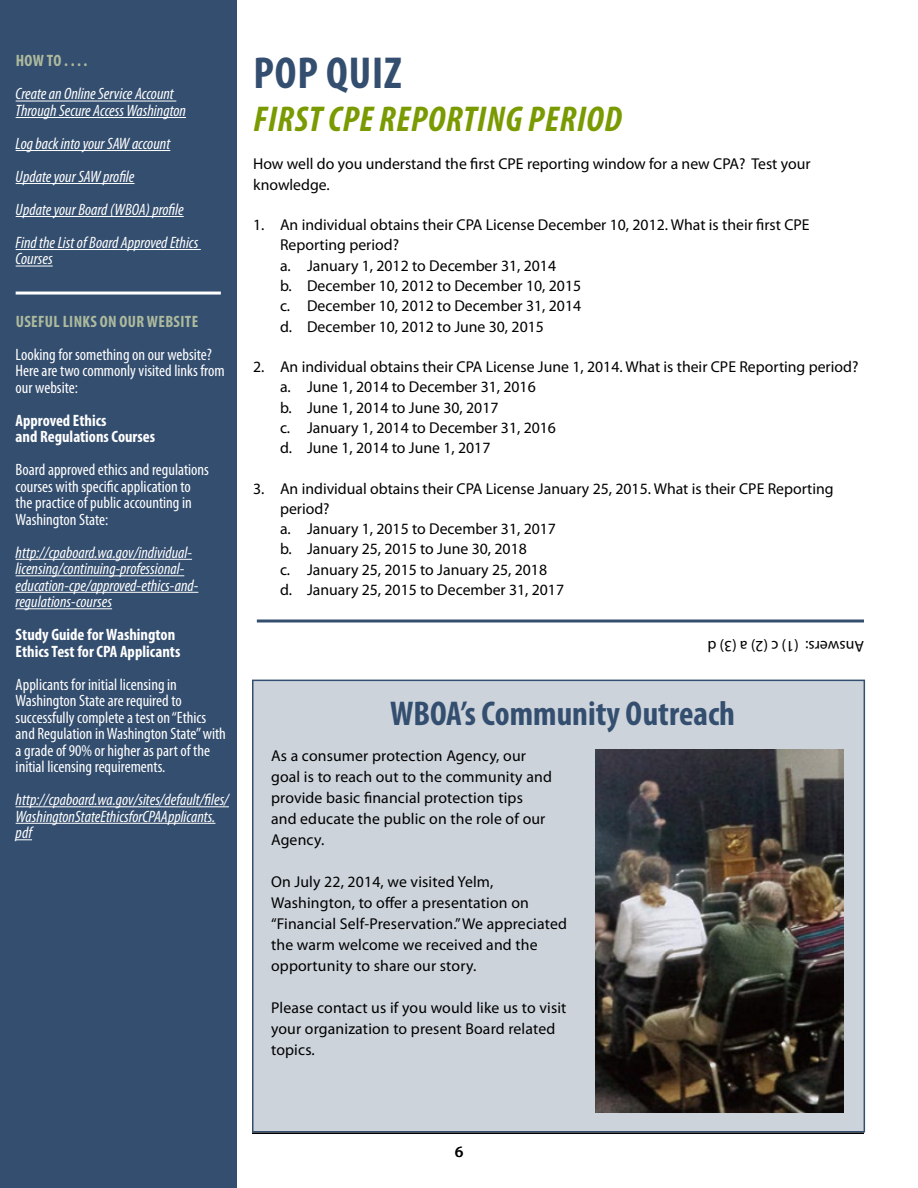
<style>
.page{position:relative;width:918px;height:1188px;background:#fff}
.page>*{position:absolute;margin:0;border:0;box-sizing:border-box;transform-origin:0 0}
.t1{font:700 condensed 45px "Myriad Pro";letter-spacing:.02em;color:#344e6f}
.t2{font:italic 700 condensed 36px "Myriad Pro";letter-spacing:.02em;color:#799a00}
.t3{font:700 condensed 34.5px "Myriad Pro";color:#344e6f}
.t4{font:condensed 16.5px/16.5px "Myriad Pro";color:#fff}
.t5{font:italic condensed 16.5px/16.5px "Myriad Pro";color:#fff}
.t6{font:700 condensed 16.5px/16.5px "Myriad Pro";color:#fff}
.t7{font:700 condensed 16.5px "Myriad Pro";letter-spacing:.02em;color:#adba9d}
.t8{font:15.75px/20.2px "Myriad Pro";color:#000}
</style>
<div class="page">
<div style="left:252px;top:680px;width:613px;height:452px;background:#ccd3db;border:2px solid #344e6f"></div>
<div style="left:0;top:0;width:237px;height:1188px;background:#344e6f"></div>
<hr style="left:16px;top:101px;width:160px;height:1px;background:#fff">
<hr style="left:16px;top:117px;width:170px;height:1px;background:#fff">
<hr style="left:16px;top:150px;width:154px;height:1px;background:#fff">
<hr style="left:16px;top:183px;width:119px;height:1px;background:#fff">
<hr style="left:16px;top:216px;width:168px;height:1px;background:#fff">
<hr style="left:16px;top:249px;width:185px;height:1px;background:#fff">
<hr style="left:16px;top:266px;width:37px;height:1px;background:#fff">
<hr style="left:16px;top:292px;width:205px;height:3px;background:#fff">
<hr style="left:252px;top:1132px;width:612px;height:2px;background:#000">
<hr style="left:16px;top:559px;width:176px;height:1px;background:#fff">
<hr style="left:16px;top:575px;width:168px;height:1px;background:#fff">
<hr style="left:16px;top:592px;width:182px;height:1px;background:#fff">
<hr style="left:16px;top:608px;width:96px;height:1px;background:#fff">
<hr style="left:16px;top:806px;width:213px;height:1px;background:#fff">
<hr style="left:16px;top:823px;width:199px;height:1px;background:#fff">
<svg style="left:16px;top:839px;width:16px;height:1px"></svg>
<img style="left:595px;top:749px;width:248px;height:363px">
<hr style="left:257px;top:620px;width:607px;height:2px;background:#344e6f">
<p class="t7" style="left:16px;top:51px;width:73px">HOW TO . . . .</p>
<p class="t5" style="left:16px;top:85px;width:172px">Create an Online Service Account<br>Through Secure Access Washington</p>
<p class="t5" style="left:16px;top:127px;width:184px;line-height:33px">Log back into your SAW account<br>Update your SAW profile<br>Update your Board (WBOA) profile<br>Find the List of Board Approved Ethics</p>
<p class="t5" style="left:16px;top:250px;width:39px">Courses</p>
<p class="t7" style="left:16px;top:311px;width:184px">USEFUL LINKS ON OUR WEBSITE</p>
<p class="t4" style="left:16px;top:346px;width:211px">Looking for something on our website?<br>Here are two commonly visited links from our website:</p>
<p class="t6" style="left:16px;top:412px;width:141px">Approved Ethics<br>and Regulations Courses</p>
<p class="t4" style="left:16px;top:461px;width:195px">Board approved ethics and regulations courses with specific application to the practice of public accounting in Washington State:</p>
<p class="t5" style="left:16px;top:544px;width:184px">http://cpaboard.wa.gov/individual&shy;licensing/continuing-professional&shy;education-cpe/approved-ethics-and&shy;regulations-courses</p>
<p class="t6" style="left:16px;top:626px;width:166px">Study Guide for Washington<br>Ethics Test for CPA Applicants</p>
<p class="t4" style="left:16px;top:676px;width:212px">Applicants for initial licensing in Washington State are required to successfully complete a test on “Ethics and Regulation in Washington State” with a grade of 90% or higher as part of the initial licensing requirements.</p>
<p class="t5" style="left:16px;top:791px;width:215px">http://cpaboard.wa.gov/sites/default/files/<br>WashingtonStateEthicsforCPAApplicants. pdf</p>
<h1 class="t1" style="left:254px;top:45px;width:150px">POP QUIZ</h1>
<h2 class="t2" style="left:253px;top:97px;width:370px">FIRST CPE REPORTING PERIOD</h2>
<p class="t8" style="left:253px;top:154px;width:559px">How well do you understand the first CPE reporting window for a new CPA? Test your knowledge.</p>
<p class="t8" style="left:280px;top:215px;width:531px;text-indent:-27px">1. An individual obtains their CPA License December 10, 2012. What is their first CPE Reporting period?<br>a. January 1, 2012 to December 31, 2014<br>b. December 10, 2012 to December 10, 2015<br>c. December 10, 2012 to December 31, 2014<br>d. December 10, 2012 to June 30, 2015</p>
<p class="t8" style="left:280px;top:356px;width:580px;text-indent:-27px">2. An individual obtains their CPA License June 1, 2014. What is their CPE Reporting period? a. June 1, 2014 to December 31, 2016<br>b. June 1, 2014 to June 30, 2017<br>c. January 1, 2014 to December 31, 2016<br>d. June 1, 2014 to June 1, 2017</p>
<p class="t8" style="left:280px;top:478px;width:555px;text-indent:-27px">3. An individual obtains their CPA License January 25, 2015. What is their CPE Reporting period?<br>a. January 1, 2015 to December 31, 2017<br>b. January 25, 2015 to June 30, 2018<br>c. January 25, 2015 to January 25, 2018<br>d. January 25, 2015 to December 31, 2017</p>
<p class="t8" style="left:864px;top:656px;width:158px;rotate:-180deg">Answers: (1) c (2) a (3) d</p>
<h3 class="t3" style="left:390px;top:692px;width:346px">WBOA’s Community Outreach</h3>
<p class="t8" style="left:271px;top:745px;width:282px;line-height:21px">As a consumer protection Agency, our goal is to reach out to the community and provide basic financial protection tips and educate the public on the role of our<br>Agency.</p>
<p class="t8" style="left:271px;top:871px;width:297px;line-height:21px">On July 22, 2014, we visited Yelm, Washington, to offer a presentation on “Financial Self-Preservation.” We appreciated the warm welcome we received and the opportunity to share our story.</p>
<p class="t8" style="left:271px;top:997px;width:297px;line-height:21px">Please contact us if you would like us to visit your organization to present Board related topics.</p>
<p class="t8" style="left:455px;top:1141px;width:10px">6</p>
</div>
